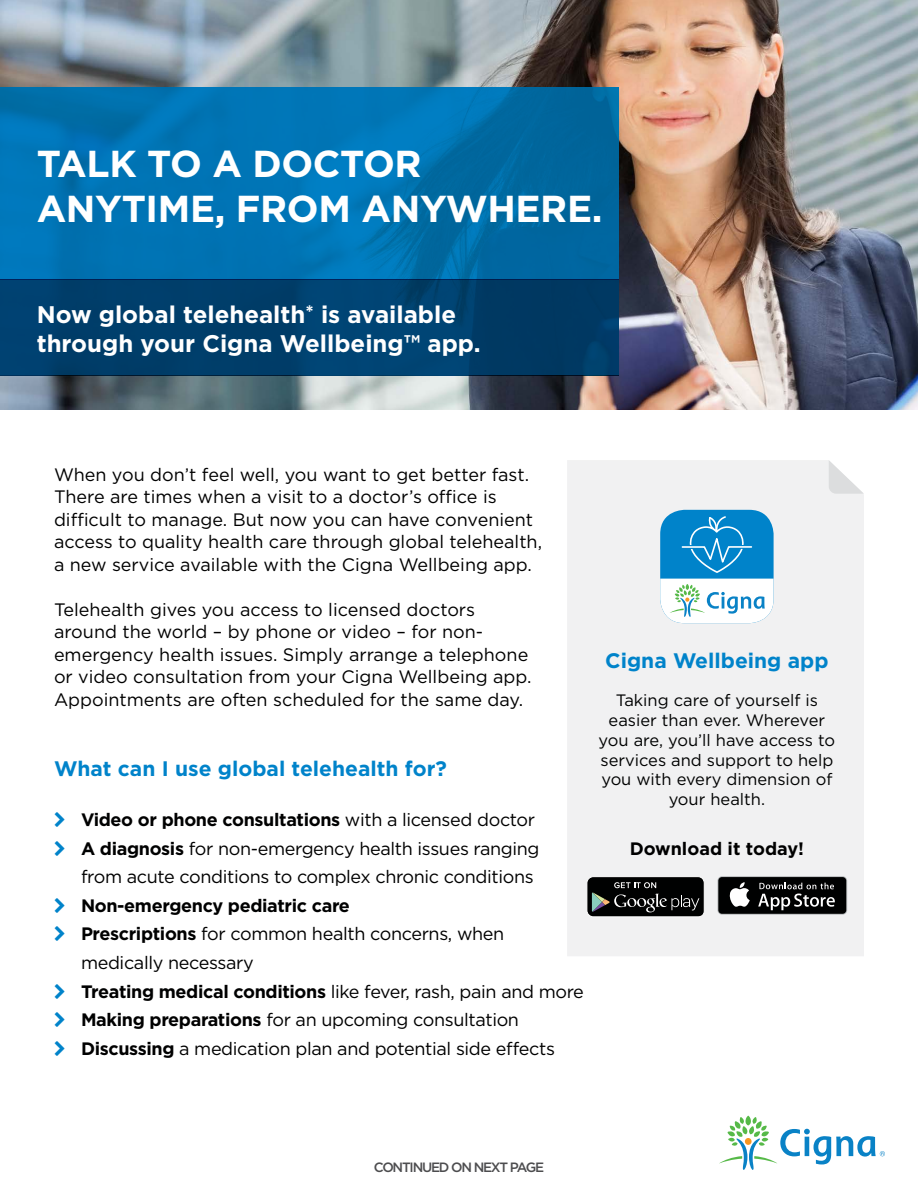
<style>
.page{position:relative;width:918px;height:1188px;background:#fff}
.page>*{position:absolute;margin:0;border:0;box-sizing:border-box;transform-origin:0 0}
.t1{font:700 37.5px/45px "Gotham";letter-spacing:-.01em;color:#fff}
.t2{font:700 24px/28.8px "Gotham";color:#fff}
.t3{font:700 21px "Gotham";color:#0083ca}
.t4{font:18px/22.5px "Gotham";color:#000}
.t5{font:18px/28.5px "Gotham";letter-spacing:-.02em;color:#000101}
.t6{font:700 18px "Gotham";color:#000}
.t7{font:16.5px/19.8px "Gotham";color:#000101;text-align:center}
.t8{font:500 13.5px "Gotham";letter-spacing:-.09em;color:#4d4d4f}
.s1{font-weight:700}
</style>
<div class="page">
<img style="left:0;top:0;width:918px;height:410px">
<div style="left:0;top:280px;width:619px;height:96px;background:#003e6a"></div>
<svg style="left:0;top:87px;width:619px;height:193px;background:#0070af"></svg>
<svg style="left:719px;top:1116px;width:166px;height:54px"></svg>
<div style="left:567px;top:460px;width:297px;height:496px;background:#f1f1f2"></div>
<div style="left:587px;top:877px;width:117px;height:40px;background:#000101;border-radius:6px"></div>
<div style="left:586px;top:876px;width:119px;height:41px;border:1px solid #fff;border-radius:6px"></div>
<svg style="left:592px;top:882px;width:107px;height:30px"></svg>
<svg style="left:718px;top:876px;width:129px;height:39px"></svg>
<div style="left:718px;top:877px;width:128px;height:37px;background:#000101;border-radius:4px"></div>
<svg style="left:729px;top:882px;width:21px;height:25px"></svg>
<svg style="left:758px;top:883px;width:77px;height:27px"></svg>
<div style="left:660px;top:510px;width:114px;height:113px;background:#0083ca;border-radius:24px"></div>
<svg style="left:682px;top:516px;width:70px;height:57px"></svg>
<svg style="left:660px;top:579px;width:114px;height:44px;background:#e0eff1"></svg>
<svg style="left:829px;top:460px;width:35px;height:34px"></svg>
<h1 class="t1" style="left:37px;top:140px;width:567px">TALK TO A DOCTOR<br>ANYTIME, FROM ANYWHERE.</h1>
<h2 class="t2" style="left:37px;top:300px;width:446px">Now global telehealth<sup>*</sup> is available through your Cigna Wellbeing™ app.</h2>
<p class="t4" style="left:54px;top:463px;width:490px">When you don’t feel well, you want to get better fast.<br>There are times when a visit to a doctor’s office is difficult to manage. But now you can have convenient access to quality health care through global telehealth, a new service available with the Cigna Wellbeing app.</p>
<p class="t4" style="left:54px;top:598px;width:479px">Telehealth gives you access to licensed doctors around the world – by phone or video – for non&shy;emergency health issues. Simply arrange a telephone or video consultation from your Cigna Wellbeing app.<br>Appointments are often scheduled for the same day.</p>
<p class="t3" style="left:54px;top:756px;width:394px">What can I use global telehealth for?</p>
<p class="t5" style="left:81px;top:805px;width:460px"><span class="s1">Video or phone consultations</span> with a licensed doctor<br><span class="s1">A diagnosis</span> for non-emergency health issues ranging from acute conditions to complex chronic conditions</p>
<p class="t5" style="left:81px;top:891px;width:425px"><span class="s1">Non-emergency pediatric care<br>Prescriptions</span> for common health concerns, when medically necessary</p>
<p class="t5" style="left:81px;top:977px;width:504px"><span class="s1">Treating medical conditions</span> like fever, rash, pain and more<br><span class="s1">Making preparations</span> for an upcoming consultation<br><span class="s1">Discussing</span> a medication plan and potential side effects</p>
<p class="t3" style="left:605px;top:648px;width:225px">Cigna Wellbeing app</p>
<p class="t7" style="left:599px;top:690px;width:238px">Taking care of yourself is easier than ever. Wherever you are, you’ll have access to services and support to help you with every dimension of your health.</p>
<p class="t6" style="left:630px;top:838px;width:176px">Download it today!</p>
<p class="t8" style="left:374px;top:1158px;width:172px">CONTINUED ON NEXT PAGE</p>
</div>
